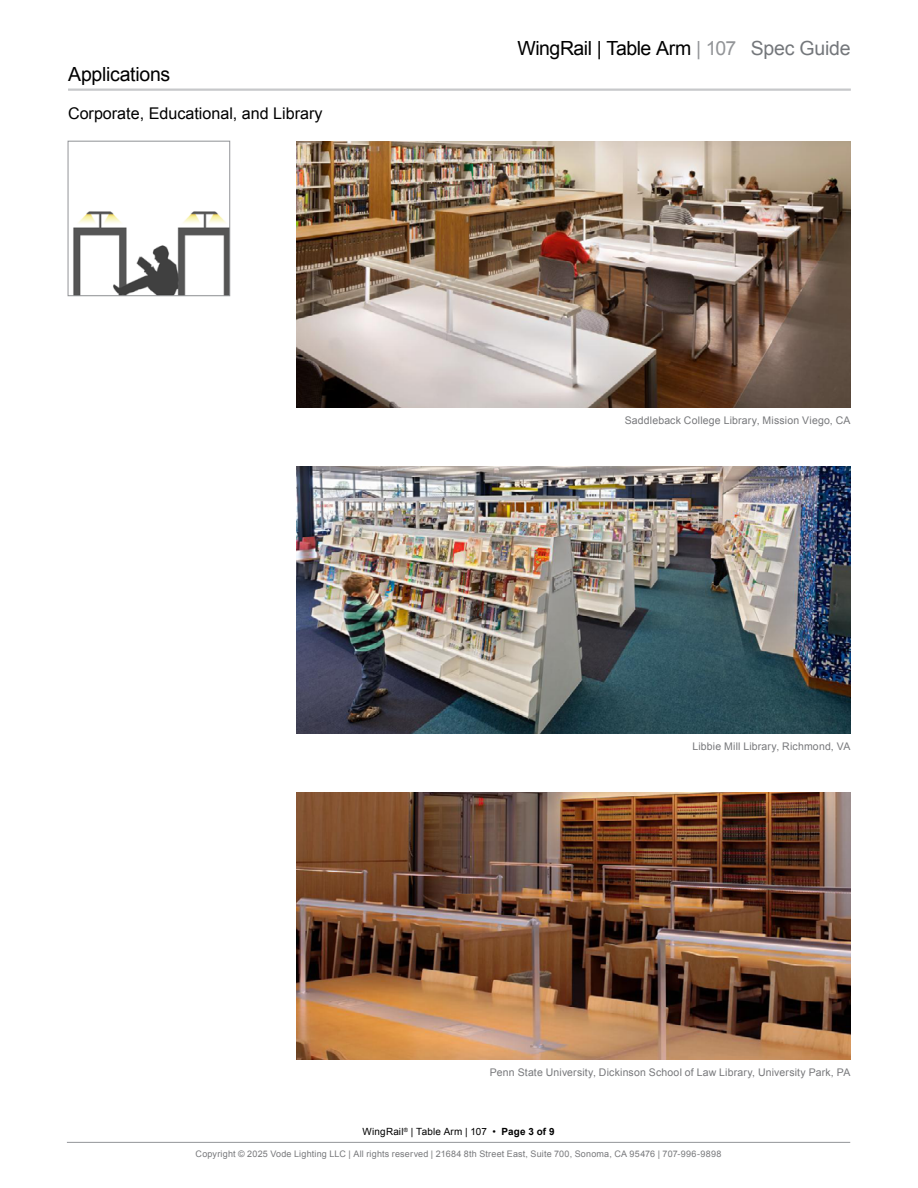
<style>
.page{position:relative;width:918px;height:1188px;background:#fff}
.page>*{position:absolute;margin:0;border:0;box-sizing:border-box;transform-origin:0 0}
.t1{font:19.5px "Arial";letter-spacing:-.02em;color:#000}
.t2{font:16.2px "Arial";color:#000}
.t3{font:10.5px "Arial";letter-spacing:.015em;color:#77787b}
.t4{font:9.9px "Arial";letter-spacing:.02em;color:#000}
.t5{font:9px "Arial";letter-spacing:.02em;color:#77787b}
.s1{color:#939598}
.s2{color:#74777b}
.s3{font-weight:700}
</style>
<div class="page">
<hr style="left:67px;top:1142px;width:783px;height:1px;background:#939598">
<hr style="left:68px;top:89px;width:783px;height:2px;background:#c7c8ca">
<img style="left:73px;top:211px;width:155px;height:83px">
<div style="left:68px;top:141px;width:162px;height:155px;border:1px solid #939598"></div>
<img style="left:297px;top:141px;width:553px;height:267px">
<img style="left:297px;top:793px;width:553px;height:266px">
<img style="left:297px;top:467px;width:553px;height:266px">
<h1 class="t1" style="left:68px;top:62px;width:104px">Applications</h1>
<h2 class="t2" style="left:68px;top:103px;width:256px">Corporate, Educational, and Library</h2>
<h1 class="t1" style="left:517px;top:35px;width:335px">WingRail | Table Arm <span class="s1">| 107</span> <span class="s2">Spec Guide</span></h1>
<p class="t3" style="left:625px;top:414px;width:227px">Saddleback College Library, Mission Viego, CA</p>
<p class="t3" style="left:692px;top:740px;width:160px">Libbie Mill Library, Richmond, VA</p>
<p class="t3" style="left:490px;top:1065px;width:362px">Penn State University, Dickinson School of Law Library, University Park, PA</p>
<p class="t4" style="left:363px;top:1125px;width:193px">WingRail<sup>®</sup> | Table Arm | 107 • <span class="s3">Page 3 of 9</span></p>
<p class="t5" style="left:196px;top:1148px;width:527px">Copyright © 2025 Vode Lighting LLC | All rights reserved | 21684 8th Street East, Suite 700, Sonoma, CA 95476 | 707-996-9898</p>
</div>
